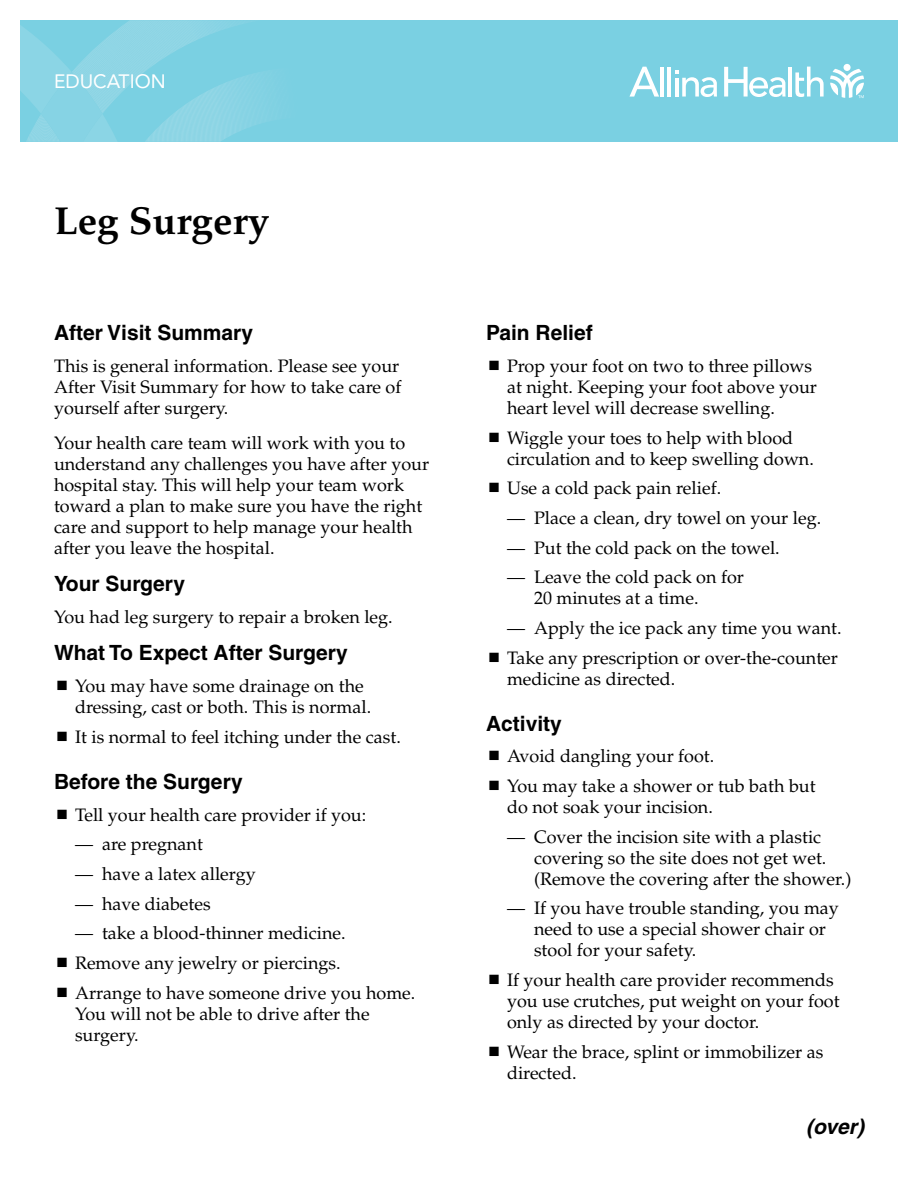
<style>
.page{position:relative;width:918px;height:1188px;background:#fff}
.page>*{position:absolute;margin:0;border:0;box-sizing:border-box;transform-origin:0 0}
.t1{font:700 39px "Palatino";color:#000}
.t2{font:700 21px "Helvetica";color:#000}
.t3{font:italic 700 21px "Helvetica";color:#000}
.t4{font:19.2px "Avenir LT Std";color:#fff}
.t5{font:18px/21px "Palatino";color:#000}
</style>
<div class="page">
<div style="left:20px;top:20px;width:878px;height:122px;background:#7ad0e2"></div>
<svg style="left:20px;top:20px;width:246px;height:122px"></svg>
<svg style="left:830px;top:69px;width:34px;height:29px"></svg>
<div style="left:844px;top:64px;width:7px;height:7px;background:#fff;border-radius:50%"></div>
<hr style="left:660px;top:67px;width:4px;height:30px;background:#fff">
<hr style="left:667px;top:67px;width:4px;height:30px;background:#fff">
<hr style="left:789px;top:67px;width:3px;height:30px;background:#fff">
<svg style="left:795px;top:67px;width:29px;height:30px"></svg>
<svg style="left:675px;top:71px;width:42px;height:26px"></svg>
<svg style="left:629px;top:67px;width:30px;height:30px"></svg>
<svg style="left:724px;top:67px;width:62px;height:30px"></svg>
<p class="t4" style="left:54px;top:70px;width:113px">EDUCATION</p>
<h1 class="t1" style="left:54px;top:198px;width:217px">Leg Surgery</h1>
<p class="t2" style="left:54px;top:320px;width:201px">After Visit Summary</p>
<p class="t5" style="left:54px;top:356px;width:349px;text-align:justify">This is general information. Please see your After Visit Summary for how to take care of yourself after surgery.</p>
<p class="t5" style="left:54px;top:432px;width:377px">Your health care team will work with you to understand any challenges you have after your hospital stay. This will help your team work toward a plan to make sure you have the right care and support to help manage your health after you leave the hospital.</p>
<p class="t2" style="left:54px;top:571px;width:133px">Your Surgery</p>
<p class="t5" style="left:54px;top:607px;width:340px">You had leg surgery to repair a broken leg.</p>
<p class="t2" style="left:54px;top:640px;width:295px">What To Expect After Surgery</p>
<p class="t5" style="left:75px;top:676px;width:298px">You may have some drainage on the dressing, cast or both. This is normal.</p>
<p class="t5" style="left:75px;top:726px;width:327px">It is normal to feel itching under the cast.</p>
<p class="t2" style="left:54px;top:769px;width:190px">Before the Surgery</p>
<p class="t5" style="left:75px;top:804px;width:293px">Tell your health care provider if you:</p>
<p class="t5" style="left:75px;top:834px;width:129px">— are pregnant</p>
<p class="t5" style="left:75px;top:864px;width:182px">— have a latex allergy</p>
<p class="t5" style="left:75px;top:893px;width:137px">— have diabetes</p>
<p class="t5" style="left:75px;top:919px;width:342px;line-height:29.7px">— take a blood-thinner medicine.<br>Remove any jewelry or piercings.<br>Arrange to have someone drive you home.</p>
<p class="t5" style="left:75px;top:1003px;width:296px">You will not be able to drive after the surgery.</p>
<p class="t2" style="left:486px;top:320px;width:108px">Pain Relief</p>
<p class="t5" style="left:507px;top:356px;width:311px">Prop your foot on two to three pillows at night. Keeping your foot above your heart level will decrease swelling.</p>
<p class="t5" style="left:507px;top:427px;width:308px">Wiggle your toes to help with blood circulation and to keep swelling down.</p>
<p class="t5" style="left:507px;top:478px;width:216px">Use a cold pack pain relief.</p>
<p class="t5" style="left:507px;top:508px;width:316px">— Place a clean, dry towel on your leg.</p>
<p class="t5" style="left:507px;top:537px;width:274px">— Put the cold pack on the towel.</p>
<p class="t5" style="left:534px;top:567px;width:211px;text-indent:-27px">— Leave the cold pack on for<br>20 minutes at a time.</p>
<p class="t5" style="left:507px;top:613px;width:336px;line-height:29.7px">— Apply the ice pack any time you want.<br>Take any prescription or over-the-counter</p>
<p class="t5" style="left:507px;top:668px;width:170px">medicine as directed.</p>
<p class="t2" style="left:486px;top:710px;width:77px">Activity</p>
<p class="t5" style="left:507px;top:742px;width:310px;line-height:29.7px">Avoid dangling your foot.<br>You may take a shower or tub bath but</p>
<p class="t5" style="left:507px;top:797px;width:207px">do not soak your incision.</p>
<p class="t5" style="left:534px;top:826px;width:319px;text-indent:-27px">— Cover the incision site with a plastic covering so the site does not get wet. (Remove the covering after the shower.)</p>
<p class="t5" style="left:534px;top:898px;width:306px;text-indent:-27px">— If you have trouble standing, you may need to use a special shower chair or stool for your safety.</p>
<p class="t5" style="left:507px;top:970px;width:334px">If your health care provider recommends you use crutches, put weight on your foot only as directed by your doctor.</p>
<p class="t5" style="left:507px;top:1041px;width:318px">Wear the brace, splint or immobilizer as directed.</p>
<p class="t3" style="left:806px;top:1114px;width:59px">(over)</p>
</div>
